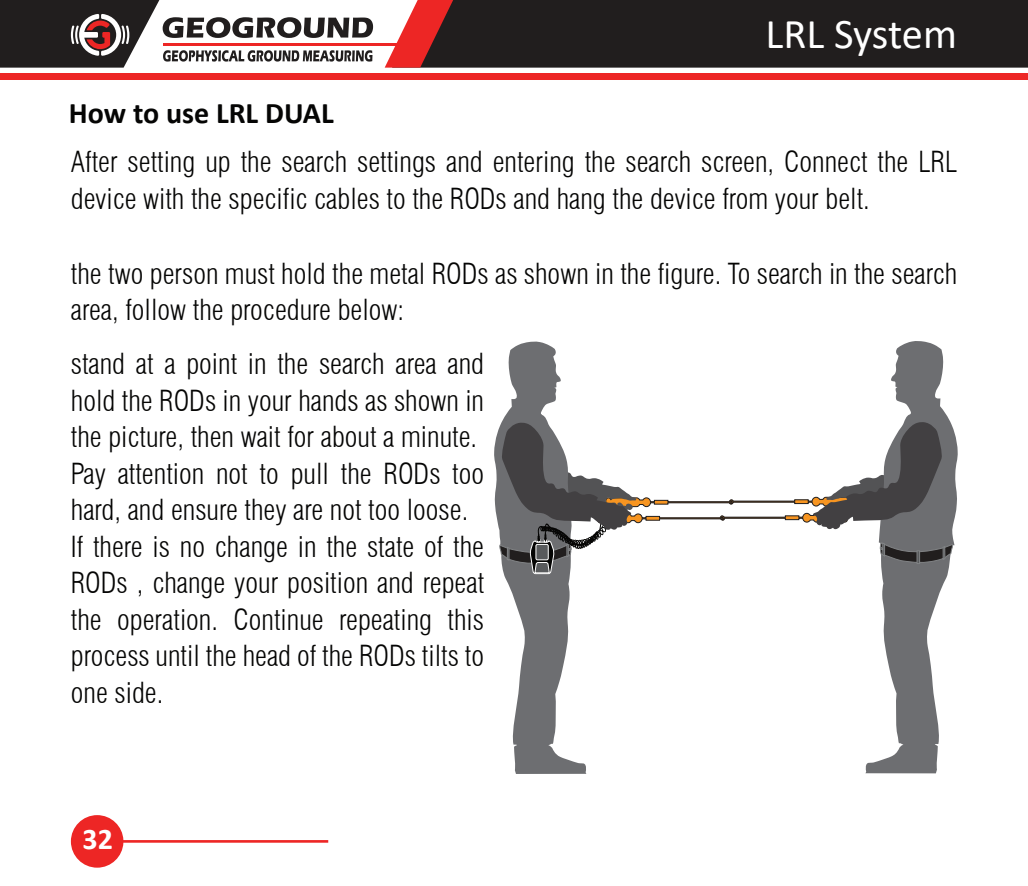
<style>
.page{position:relative;width:1028px;height:886px;background:#fff}
.page>*{position:absolute;margin:0;border:0;box-sizing:border-box;transform-origin:0 0}
.t1{font:42.5px "Calibri";letter-spacing:-.01em;color:#fff}
.t2{font:700 30px "Calibri";color:#050504}
.t3{font:700 30px "Calibri";color:#fff}
.t4{font:300 condensed 28.25px/36.5px "Swiss 721 BT";color:#050504}
</style>
<div class="page">
<svg style="left:494px;top:341px;width:92px;height:433px"></svg>
<svg style="left:865px;top:341px;width:93px;height:432px"></svg>
<svg style="left:499px;top:407px;width:454px;height:167px"></svg>
<div style="left:71px;top:815px;width:52px;height:53px;background:#ed2625;border-radius:26px"></div>
<div style="left:0;top:73px;width:1028px;height:7px;background:#ed2625"></div>
<div style="left:453px;top:0;width:575px;height:68px;background:#211e1e"></div>
<svg style="left:385px;top:0;width:68px;height:68px"></svg>
<svg style="left:0;top:0;width:373px;height:68px"></svg>
<hr style="left:163px;top:43px;width:248px;height:2px;background:#ed2625">
<p class="t2" style="left:69px;top:102px;width:266px">How to use LRL DUAL</p>
<h1 class="t1" style="left:765px;top:19px;width:193px">LRL System</h1>
<p class="t4" style="left:71px;top:146px;width:887px">After setting up the search settings and entering the search screen, Connect the LRL device with the specific cables to the RODs and hang the device from your belt.</p>
<p class="t4" style="left:71px;top:257px;width:887px">the two person must hold the metal RODs as shown in the figure. To search in the search area, follow the procedure below:</p>
<p class="t4" style="left:71px;top:348px;width:415px">stand at a point in the search area and hold the RODs in your hands as shown in the picture, then wait for about a minute.<br>Pay attention not to pull the RODs too hard, and ensure they are not too loose.<br>If there is no change in the state of the RODs , change your position and repeat the operation. Continue repeating this process until the head of the RODs tilts to one side.</p>
<p class="t3" style="left:82px;top:828px;width:32px">32</p>
</div>
